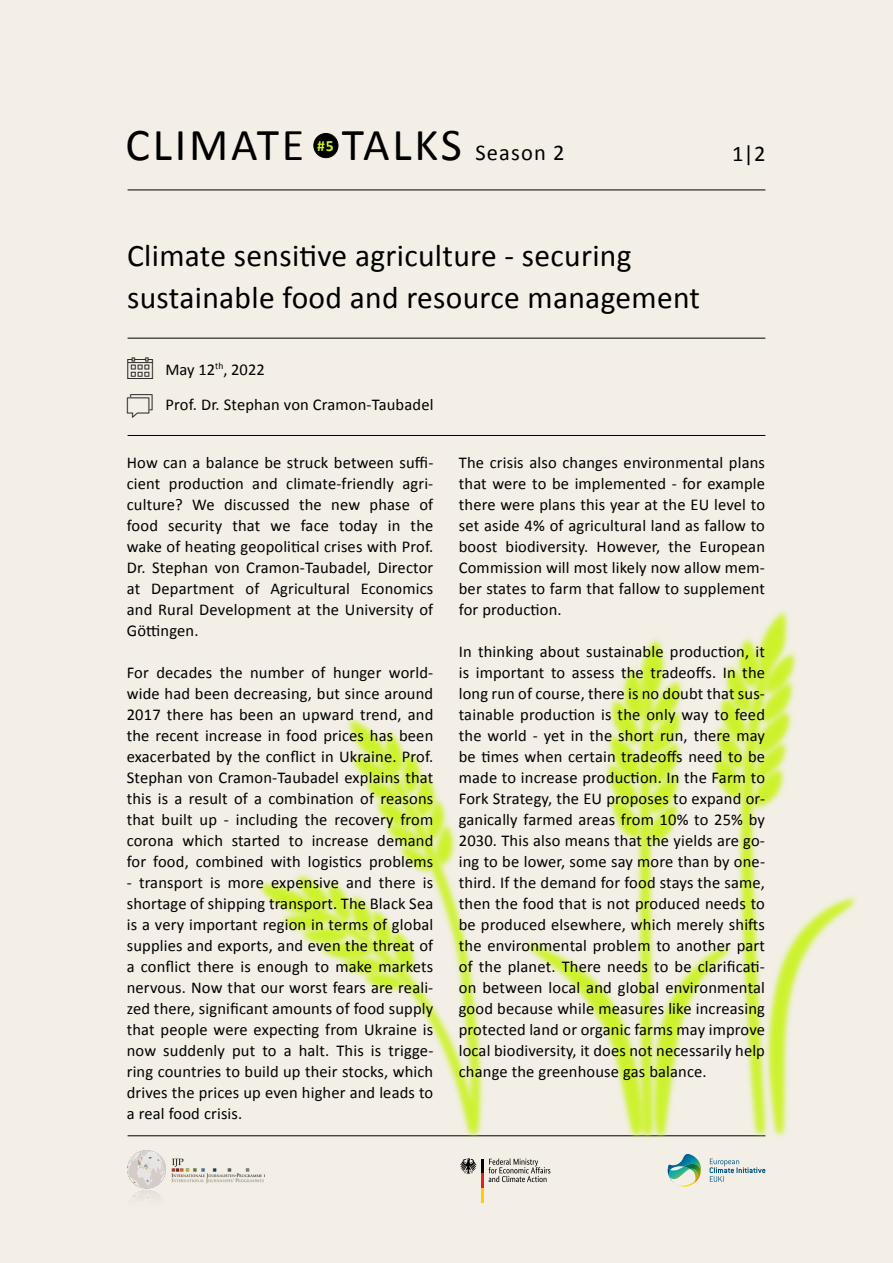
<style>
.page{position:relative;width:893px;height:1263px;background:#f3efe6}
.page>*{position:absolute;margin:0;border:0;box-sizing:border-box;transform-origin:0 0}
.t1{font:45.9px "Calibri";letter-spacing:.06em;color:#000}
.t2{font:31.5px/42px "Calibri";letter-spacing:.01em;color:#000}
.t3{font:25.5px "linea basic 10";color:#000}
.t4{font:22.5px "Calibri";letter-spacing:.05em;color:#000}
.t5{font:16.5px/21px "Calibri";letter-spacing:.01em;color:#000;text-align:justify}
.s1{font-family:"linea basic 10";font-size:25.5px}
</style>
<div class="page">
<hr style="left:128px;top:1135px;width:637px;height:1px;background:#000">
<div style="left:314px;top:133px;width:24px;height:25px;background:#000;border-radius:50%"></div>
<div style="left:313px;top:133px;width:25px;height:25px;border:1px solid #000;border-radius:50%"></div>
<hr style="left:128px;top:190px;width:637px;height:1px;background:#000">
<hr style="left:128px;top:435px;width:637px;height:1px;background:#000">
<hr style="left:128px;top:338px;width:637px;height:1px;background:#000">
<img style="left:127px;top:1150px;width:120px;height:49px">
<img style="left:247px;top:610px;width:610px;height:593px">
<h1 class="t1" style="left:126px;top:116px;width:338px">CLIMATE <sup>#5</sup> TALKS</h1>
<h3 class="t4" style="left:475px;top:138px;width:91px">Season 2</h3>
<h3 class="t4" style="left:732px;top:140px;width:35px">1|2</h3>
<h2 class="t2" style="left:127px;top:233px;width:574px">Climate sensitive agriculture - securing sustainable food and resource management</h2>
<h3 class="t3" style="left:128px;top:358px;width:27px">r</h3>
<p class="t5" style="left:127px;top:393px;width:308px"><span class="s1">-</span> Prof. Dr. Stephan von Cramon-Taubadel</p>
<p class="t5" style="left:165px;top:358px;width:101px">May 12<sup>th</sup>, 2022</p>
<p class="t5" style="left:127px;top:451px;width:308px">How can a balance be struck between suffi&shy;cient production and climate-friendly agri&shy;culture? We discussed the new phase of food security that we face today in the wake of heating geopolitical crises with Prof.<br>Dr. Stephan von Cramon-Taubadel, Director at Department of Agricultural Economics and Rural Development at the University of Göttingen.</p>
<p class="t5" style="left:127px;top:661px;width:308px">For decades the number of hunger world&shy;wide had been decreasing, but since around 2017 there has been an upward trend, and the recent increase in food prices has been exacerbated by the conflict in Ukraine. Prof.<br>Stephan von Cramon-Taubadel explains that this is a result of a combination of reasons that built up - including the recovery from corona which started to increase demand for food, combined with logistics problems</p>
<p class="t5" style="left:127px;top:871px;width:308px">- transport is more expensive and there is shortage of shipping transport. The Black Sea is a very important region in terms of global supplies and exports, and even the threat of a conflict there is enough to make markets nervous. Now that our worst fears are reali&shy;zed there, significant amounts of food supply that people were expecting from Ukraine is now suddenly put to a halt. This is trigge&shy;ring countries to build up their stocks, which drives the prices up even higher and leads to a real food crisis.</p>
<p class="t5" style="left:459px;top:451px;width:308px">The crisis also changes environmental plans that were to be implemented - for example there were plans this year at the EU level to set aside 4% of agricultural land as fallow to boost biodiversity. However, the European Commission will most likely now allow mem&shy;ber states to farm that fallow to supplement for production.</p>
<p class="t5" style="left:459px;top:640px;width:308px">In thinking about sustainable production, it is important to assess the tradeoffs. In the long run of course, there is no doubt that sus&shy;tainable production is the only way to feed the world - yet in the short run, there may be times when certain tradeoffs need to be made to increase production. In the Farm to Fork Strategy, the EU proposes to expand or&shy;ganically farmed areas from 10% to 25% by 2030. This also means that the yields are go&shy;ing to be lower, some say more than by one&shy;third. If the demand for food stays the same, then the food that is not produced needs to be produced elsewhere, which merely shifts the environmental problem to another part of the planet. There needs to be clarificati&shy;on between local and global environmental good because while measures like increasing protected land or organic farms may improve local biodiversity, it does not necessarily help change the greenhouse gas balance.</p>
</div>
